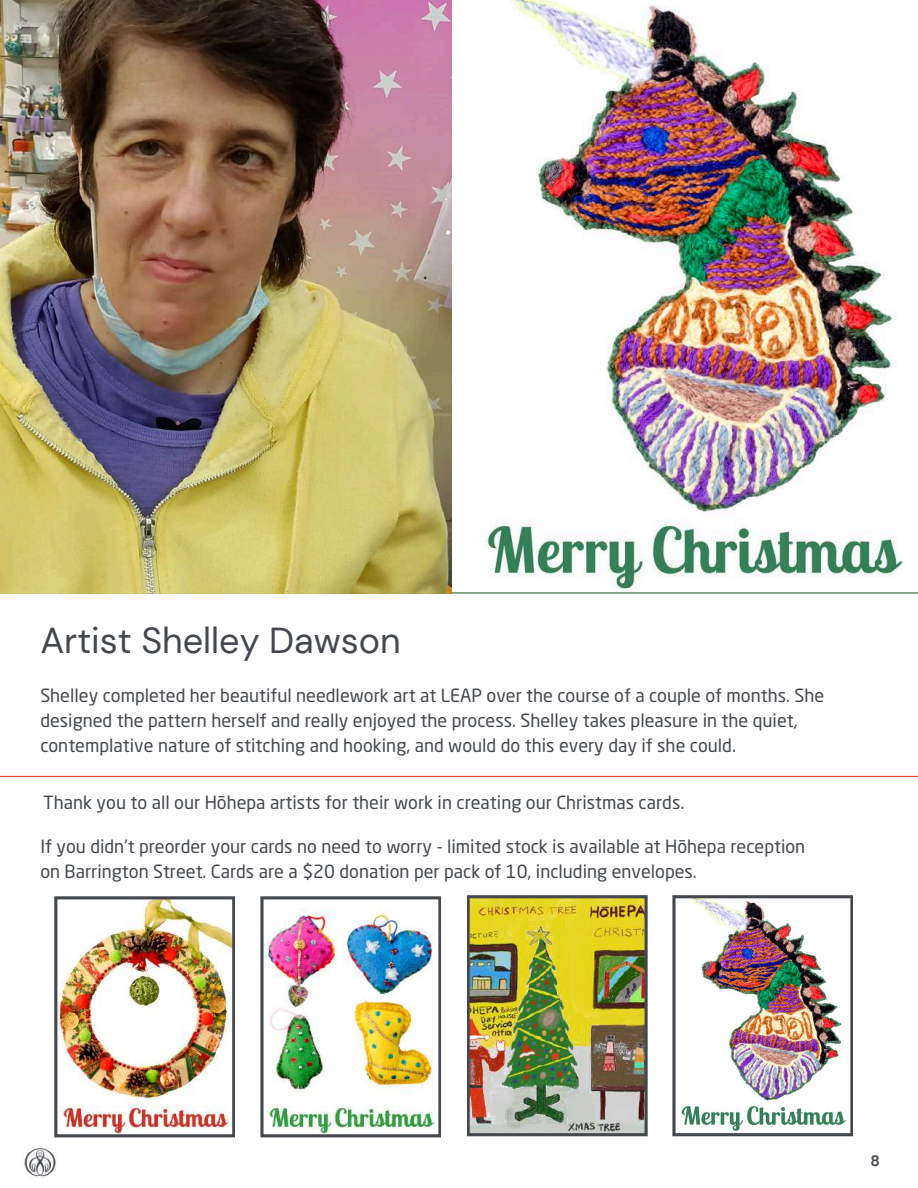
<style>
.page{position:relative;width:918px;height:1188px;background:#fff}
.page>*{position:absolute;margin:0;border:0;box-sizing:border-box;transform-origin:0 0}
.t1{font:36px "DM Sans";color:#44484e}
.t2{font:18px/24.8px "Neo Sans W1 G";color:#44484e}
.t3{font:700 15px "DM Sans";color:#44484e}
</style>
<div class="page">
<img style="left:0;top:0;width:451px;height:594px">
<hr style="left:0;top:776px;width:918px;height:1px;background:#db4831">
<img style="left:467px;top:0;width:451px;height:594px">
<img style="left:24px;top:1137px;width:57px;height:42px">
<hr style="left:451px;top:592px;width:467px;height:1px;background:#2d6730">
<img style="left:54px;top:896px;width:181px;height:241px">
<img style="left:260px;top:896px;width:181px;height:241px">
<img style="left:467px;top:895px;width:181px;height:241px">
<img style="left:672px;top:895px;width:181px;height:241px">
<h1 class="t1" style="left:40px;top:617px;width:362px">Artist Shelley Dawson</h1>
<p class="t2" style="left:40px;top:685px;width:785px">Shelley completed her beautiful needlework art at LEAP over the course of a couple of months. She designed the pattern herself and really enjoyed the process. Shelley takes pleasure in the quiet, contemplative nature of stitching and hooking, and would do this every day if she could.</p>
<p class="t2" style="left:43px;top:792px;width:643px">Thank you to all our Hōhepa artists for their work in creating our Christmas cards.</p>
<p class="t2" style="left:40px;top:836px;width:766px">If you didn’t preorder your cards no need to worry - limited stock is available at Hōhepa reception on Barrington Street. Cards are a $20 donation per pack of 10, including envelopes.</p>
<p class="t3" style="left:871px;top:1151px;width:11px">8</p>
</div>
